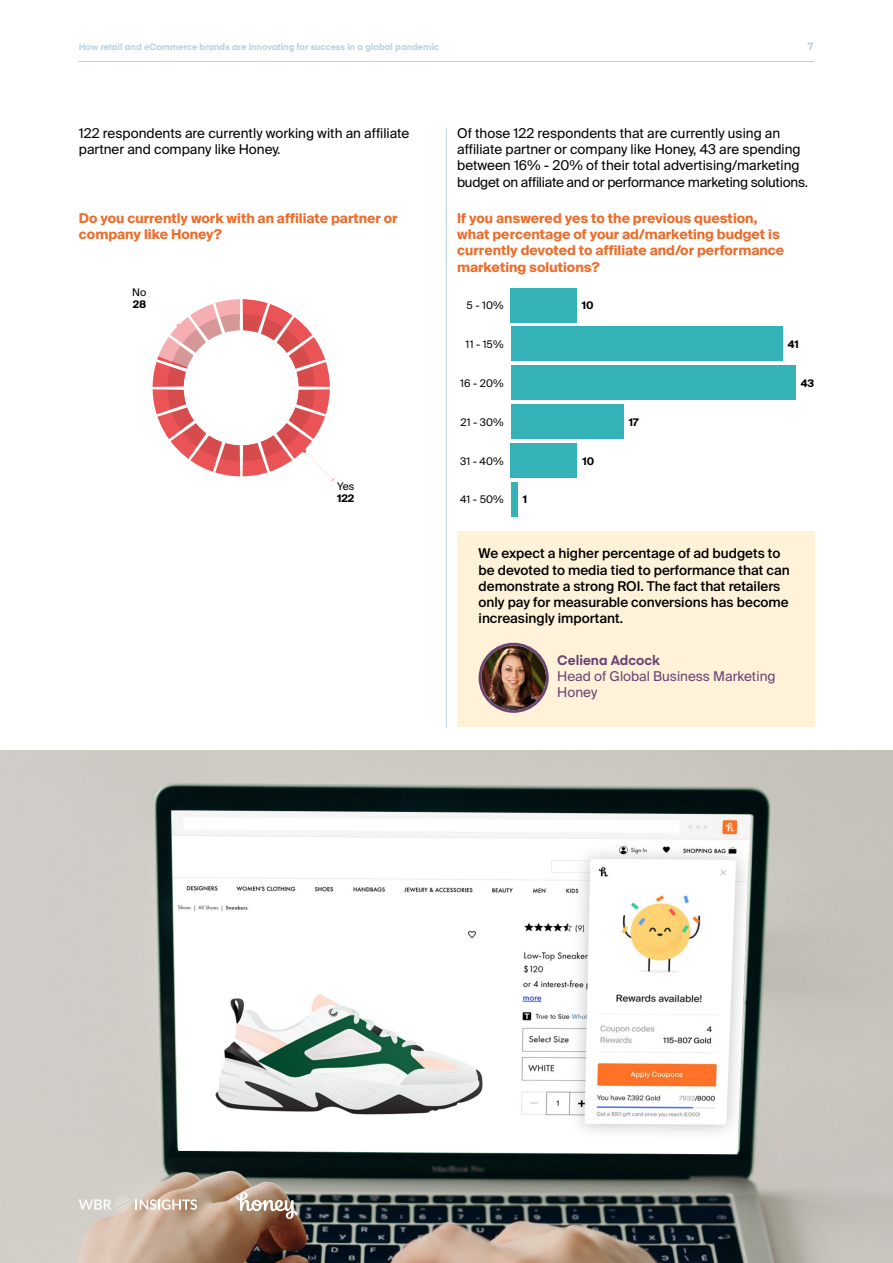
<style>
.page{position:relative;width:893px;height:1263px;background:#fff}
.page>*{position:absolute;margin:0;border:0;box-sizing:border-box;transform-origin:0 0}
.t1{font:13.5px/16.2px "Suisse Intl";color:#000}
.t2{font:700 13.5px/16.2px "Suisse Intl";color:#ed6c2a}
.t3{font:500 13.5px/16.2px "Suisse Intl";color:#000}
.t4{font:13.5px/16.2px "Suisse Intl";color:#6b4472}
.t5{font:700 13.5px "Eina 03";color:#6b4472}
.t6{font:10.5px "Suisse Intl";color:#000}
.t7{font:700 10.5px "Suisse Intl";color:#000}
.t8{font:700 10.5px "Eina 03";color:#b4d1e3}
.t9{font:700 9px "Eina 03";color:#b4d1e3}
</style>
<div class="page">
<hr style="left:79px;top:61px;width:735px;height:1px;background:#b4d1e3">
<svg style="left:148px;top:295px;width:187px;height:186px"></svg>
<div style="left:511px;top:482px;width:6px;height:35px;background:#35b1b8"></div>
<div style="left:511px;top:443px;width:66px;height:35px;background:#35b1b8"></div>
<div style="left:511px;top:404px;width:112px;height:35px;background:#35b1b8"></div>
<div style="left:511px;top:365px;width:285px;height:35px;background:#35b1b8"></div>
<div style="left:511px;top:326px;width:271px;height:35px;background:#35b1b8"></div>
<div style="left:511px;top:288px;width:66px;height:35px;background:#35b1b8"></div>
<hr style="left:446px;top:128px;width:1px;height:600px;background:#b4d1e3">
<div style="left:457px;top:531px;width:357px;height:196px;background:#fff2d9"></div>
<svg style="left:480px;top:644px;width:67px;height:67px"></svg>
<img style="left:481px;top:645px;width:65px;height:65px;border-radius:32px">
<div style="left:479px;top:643px;width:70px;height:70px;border:3px solid #6b4472;border-radius:50%"></div>
<img style="left:0;top:750px;width:893px;height:513px">
<svg style="left:79px;top:1195px;width:118px;height:19px;background:#d7c8bb"></svg>
<svg style="left:236px;top:1192px;width:62px;height:27px"></svg>
<p class="t9" style="left:79px;top:40px;width:362px">How retail and eCommerce brands are innovating for success in a global pandemic</p>
<p class="t8" style="left:808px;top:38px;width:8px">7</p>
<p class="t1" style="left:79px;top:125px;width:332px">122 respondents are currently working with an affiliate partner and company like Honey.</p>
<p class="t1" style="left:457px;top:125px;width:352px">Of those 122 respondents that are currently using an affiliate partner or company like Honey, 43 are spending between 16% - 20% of their total advertising/marketing budget on affiliate and or performance marketing solutions.</p>
<p class="t2" style="left:79px;top:210px;width:320px">Do you currently work with an affiliate partner or company like Honey?</p>
<p class="t2" style="left:457px;top:210px;width:329px">If you answered yes to the previous question, what percentage of your ad/marketing budget is currently devoted to affiliate and/or performance marketing solutions?</p>
<p class="t6" style="left:467px;top:299px;width:38px">5 - 10%</p>
<p class="t6" style="left:466px;top:338px;width:39px">11 - 15%</p>
<p class="t6" style="left:460px;top:377px;width:45px">16 - 20%</p>
<p class="t6" style="left:461px;top:416px;width:44px">21 - 30%</p>
<p class="t6" style="left:460px;top:455px;width:45px">31 - 40%</p>
<p class="t6" style="left:460px;top:494px;width:45px">41 - 50%</p>
<p class="t6" style="left:132px;top:286px;width:16px">No</p>
<p class="t7" style="left:133px;top:298px;width:15px">28</p>
<p class="t7" style="left:582px;top:299px;width:13px">10</p>
<p class="t7" style="left:788px;top:338px;width:13px">41</p>
<p class="t7" style="left:801px;top:377px;width:15px">43</p>
<p class="t7" style="left:629px;top:416px;width:11px">17</p>
<p class="t7" style="left:582px;top:455px;width:13px">10</p>
<p class="t6" style="left:337px;top:480px;width:19px">Yes</p>
<p class="t7" style="left:337px;top:492px;width:19px">122</p>
<p class="t7" style="left:523px;top:494px;width:6px">1</p>
<p class="t3" style="left:479px;top:546px;width:313px">We expect a higher percentage of ad budgets to be devoted to media tied to performance that can demonstrate a strong ROI. The fact that retailers only pay for measurable conversions has become increasingly important.</p>
<p class="t5" style="left:557px;top:650px;width:104px">Celiena Adcock</p>
<p class="t4" style="left:557px;top:668px;width:220px">Head of Global Business Marketing<br>Honey</p>
</div>
